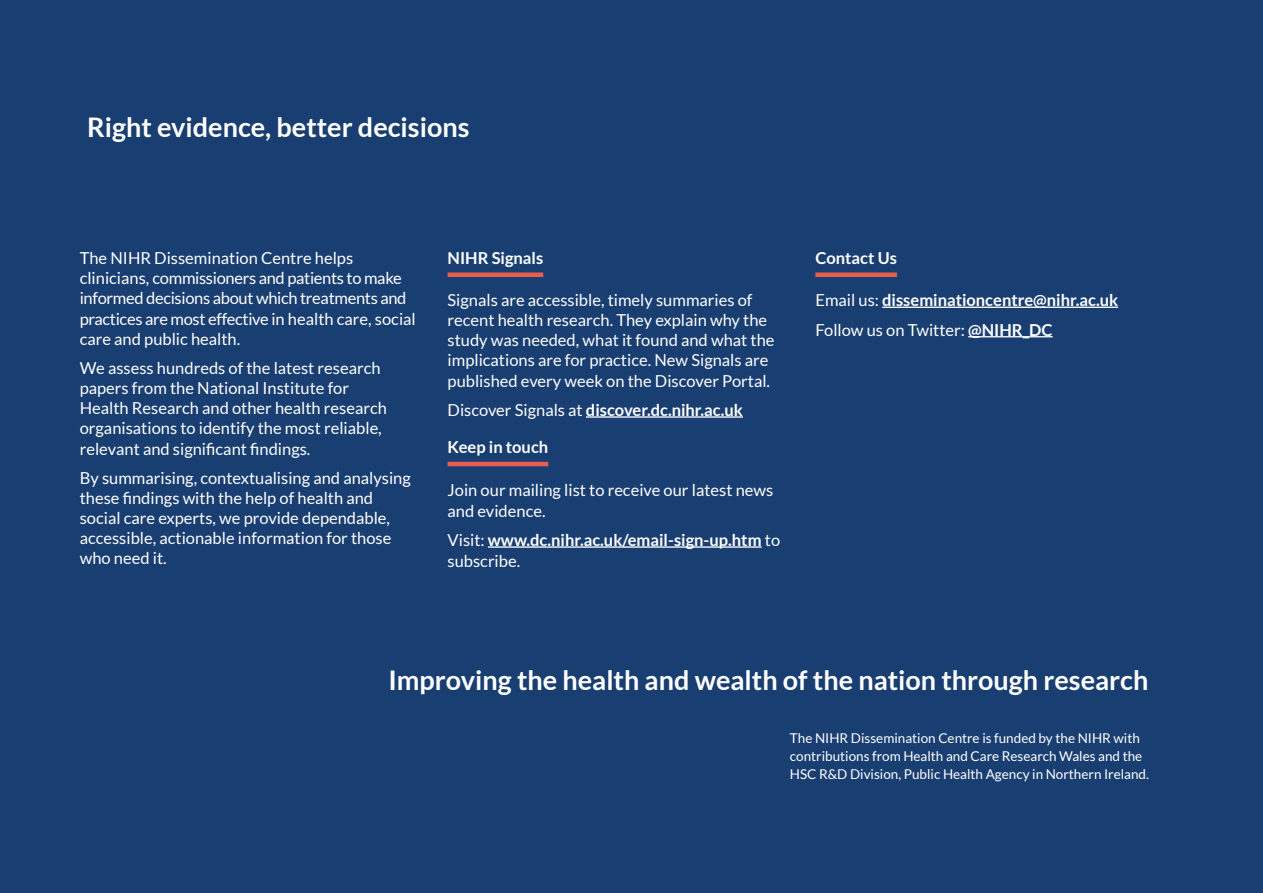
<style>
.page{position:relative;width:1263px;height:893px;background:#193e72}
.page>*{position:absolute;margin:0;border:0;box-sizing:border-box;transform-origin:0 0}
.t1{font:700 27px "Lato";color:#fff}
.t2{font:16.5px/20.2px "Lato";color:#fff}
.t3{font:700 16.5px/21px "Lato";color:#fff}
.t4{font:16.5px/20.2px "Lato";letter-spacing:-.02em;color:#fff}
.t5{font:13.5px/18px "Lato";color:#fff}
.s1{font-weight:400}
</style>
<div class="page">
<div style="left:448px;top:272px;width:95px;height:5px;background:#e95d4e"></div>
<hr style="left:586px;top:416px;width:157px;height:2px;background:#fff">
<hr style="left:448px;top:462px;width:100px;height:4px;background:#e95d4e">
<hr style="left:488px;top:546px;width:274px;height:2px;background:#fff">
<div style="left:815px;top:272px;width:82px;height:5px;background:#e95d4e"></div>
<hr style="left:882px;top:307px;width:236px;height:1px;background:#fff">
<hr style="left:968px;top:336px;width:85px;height:1px;background:#fff">
<h1 class="t1" style="left:87px;top:111px;width:384px">Right evidence, better decisions</h1>
<p class="t4" style="left:80px;top:248px;width:338px">The NIHR Dissemination Centre helps clinicians, commissioners and patients to make informed decisions about which treatments and practices are most effective in health care, social care and public health.</p>
<p class="t2" style="left:80px;top:358px;width:309px">We assess hundreds of the latest research papers from the National Institute for Health Research and other health research organisations to identify the most reliable, relevant and significant findings.</p>
<p class="t2" style="left:80px;top:467px;width:333px">By summarising, contextualising and analysing these findings with the help of health and social care experts, we provide dependable, accessible, actionable information for those who need it.</p>
<p class="t3" style="left:448px;top:247px;width:97px">NIHR Signals</p>
<p class="t2" style="left:448px;top:289px;width:328px">Signals are accessible, timely summaries of recent health research. They explain why the study was needed, what it found and what the implications are for practice. New Signals are published every week on the Discover Portal.</p>
<p class="t3" style="left:448px;top:399px;width:297px"><span class="s1">Discover Signals at</span> discover.dc.nihr.ac.uk</p>
<p class="t3" style="left:448px;top:436px;width:102px">Keep in touch</p>
<p class="t2" style="left:448px;top:479px;width:327px;line-height:21px">Join our mailing list to receive our latest news and evidence.</p>
<p class="t3" style="left:448px;top:529px;width:334px"><span class="s1">Visit:</span> www.dc.nihr.ac.uk/email-sign-up.htm <span class="s1">to subscribe.</span></p>
<p class="t3" style="left:815px;top:247px;width:83px">Contact Us</p>
<p class="t3" style="left:815px;top:285px;width:304px;line-height:29.5px"><span class="s1">Email us:</span> disseminationcentre@nihr.ac.uk<br><span class="s1">Follow us on Twitter:</span> @NIHR_DC</p>
<h1 class="t1" style="left:388px;top:665px;width:761px">Improving the health and wealth of the nation through research</h1>
<p class="t5" style="left:790px;top:729px;width:361px">The NIHR Dissemination Centre is funded by the NIHR with contributions from Health and Care Research Wales and the<br>HSC R&amp;D Division, Public Health Agency in Northern Ireland.</p>
</div>
